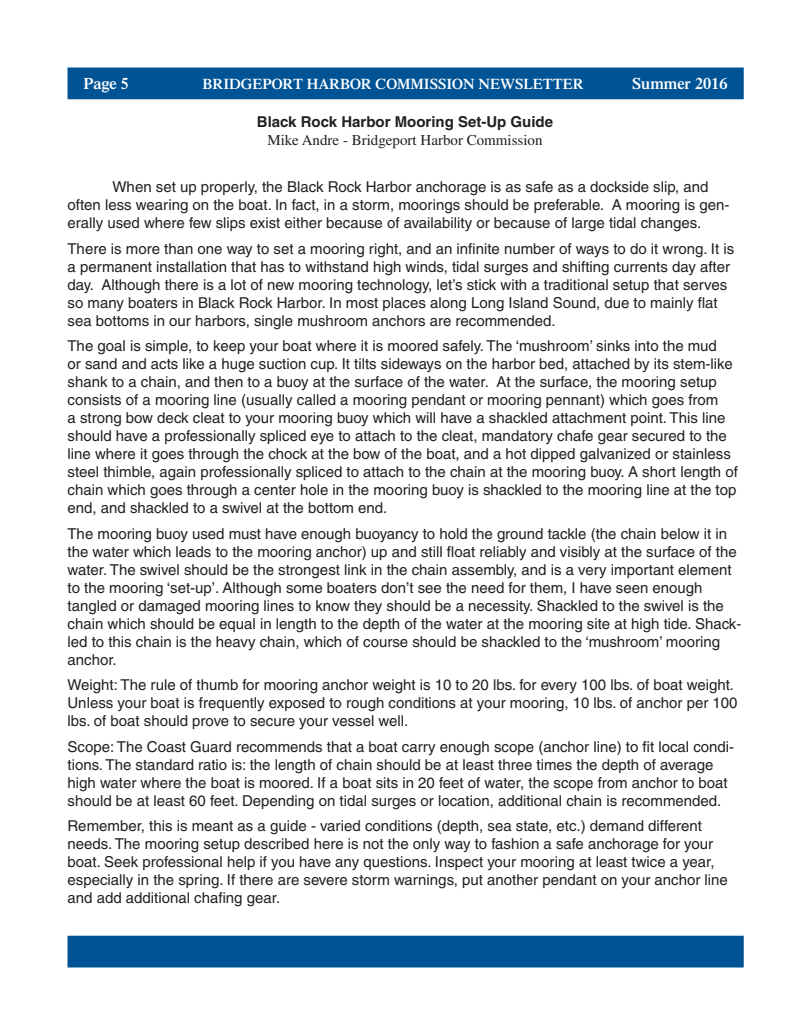
<style>
.page{position:relative;width:810px;height:1035px;background:#fff}
.page>*{position:absolute;margin:0;border:0;box-sizing:border-box;transform-origin:0 0}
.t1{font:600 16.25px "Times";color:#fff}
.t2{font:15px/18px "Helvetica";color:#231f20}
.t3{font:15px "Times";color:#231f20}
.t4{font:600 15px "Times";color:#fff}
.t5{font:700 15px "Helvetica";color:#231f20}
</style>
<div class="page">
<div style="left:68px;top:936px;width:676px;height:32px;background:#005495"></div>
<div style="left:68px;top:68px;width:676px;height:31px;background:#005495"></div>
<p class="t1" style="left:83px;top:74px;width:47px">Page 5</p>
<p class="t4" style="left:203px;top:75px;width:383px">BRIDGEPORT HARBOR COMMISSION NEWSLETTER</p>
<p class="t1" style="left:632px;top:74px;width:97px">Summer 2016</p>
<p class="t5" style="left:257px;top:113px;width:298px">Black Rock Harbor Mooring Set-Up Guide</p>
<p class="t3" style="left:267px;top:132px;width:277px">Mike Andre - Bridgeport Harbor Commission</p>
<p class="t2" style="left:68px;top:178px;width:664px;text-indent:45px">When set up properly, the Black Rock Harbor anchorage is as safe as a dockside slip, and often less wearing on the boat. In fact, in a storm, moorings should be preferable. A mooring is gen&shy;erally used where few slips exist either because of availability or because of large tidal changes.</p>
<p class="t2" style="left:68px;top:239px;width:668px">There is more than one way to set a mooring right, and an infinite number of ways to do it wrong. It is a permanent installation that has to withstand high winds, tidal surges and shifting currents day after day. Although there is a lot of new mooring technology, let’s stick with a traditional setup that serves so many boaters in Black Rock Harbor. In most places along Long Island Sound, due to mainly flat sea bottoms in our harbors, single mushroom anchors are recommended.</p>
<p class="t2" style="left:68px;top:337px;width:672px">The goal is simple, to keep your boat where it is moored safely. The ‘mushroom’ sinks into the mud<br>or sand and acts like a huge suction cup. It tilts sideways on the harbor bed, attached by its stem-like shank to a chain, and then to a buoy at the surface of the water. At the surface, the mooring setup consists of a mooring line (usually called a mooring pendant or mooring pennant) which goes from<br>a strong bow deck cleat to your mooring buoy which will have a shackled attachment point. This line should have a professionally spliced eye to attach to the cleat, mandatory chafe gear secured to the line where it goes through the chock at the bow of the boat, and a hot dipped galvanized or stainless steel thimble, again professionally spliced to attach to the chain at the mooring buoy. A short length of chain which goes through a center hole in the mooring buoy is shackled to the mooring line at the top end, and shackled to a swivel at the bottom end.</p>
<p class="t2" style="left:68px;top:524px;width:675px">The mooring buoy used must have enough buoyancy to hold the ground tackle (the chain below it in the water which leads to the mooring anchor) up and still float reliably and visibly at the surface of the water. The swivel should be the strongest link in the chain assembly, and is a very important element to the mooring ‘set-up’. Although some boaters don’t see the need for them, I have seen enough tangled or damaged mooring lines to know they should be a necessity. Shackled to the swivel is the chain which should be equal in length to the depth of the water at the mooring site at high tide. Shack&shy;led to this chain is the heavy chain, which of course should be shackled to the ‘mushroom’ mooring anchor.</p>
<p class="t2" style="left:68px;top:676px;width:672px">Weight: The rule of thumb for mooring anchor weight is 10 to 20 lbs. for every 100 lbs. of boat weight.<br>Unless your boat is frequently exposed to rough conditions at your mooring, 10 lbs. of anchor per 100 lbs. of boat should prove to secure your vessel well.</p>
<p class="t2" style="left:68px;top:737px;width:668px">Scope: The Coast Guard recommends that a boat carry enough scope (anchor line) to fit local condi&shy;tions. The standard ratio is: the length of chain should be at least three times the depth of average high water where the boat is moored. If a boat sits in 20 feet of water, the scope from anchor to boat should be at least 60 feet. Depending on tidal surges or location, additional chain is recommended.</p>
<p class="t2" style="left:68px;top:817px;width:662px">Remember, this is meant as a guide - varied conditions (depth, sea state, etc.) demand different needs. The mooring setup described here is not the only way to fashion a safe anchorage for your boat. Seek professional help if you have any questions. Inspect your mooring at least twice a year, especially in the spring. If there are severe storm warnings, put another pendant on your anchor line and add additional chafing gear.</p>
</div>
